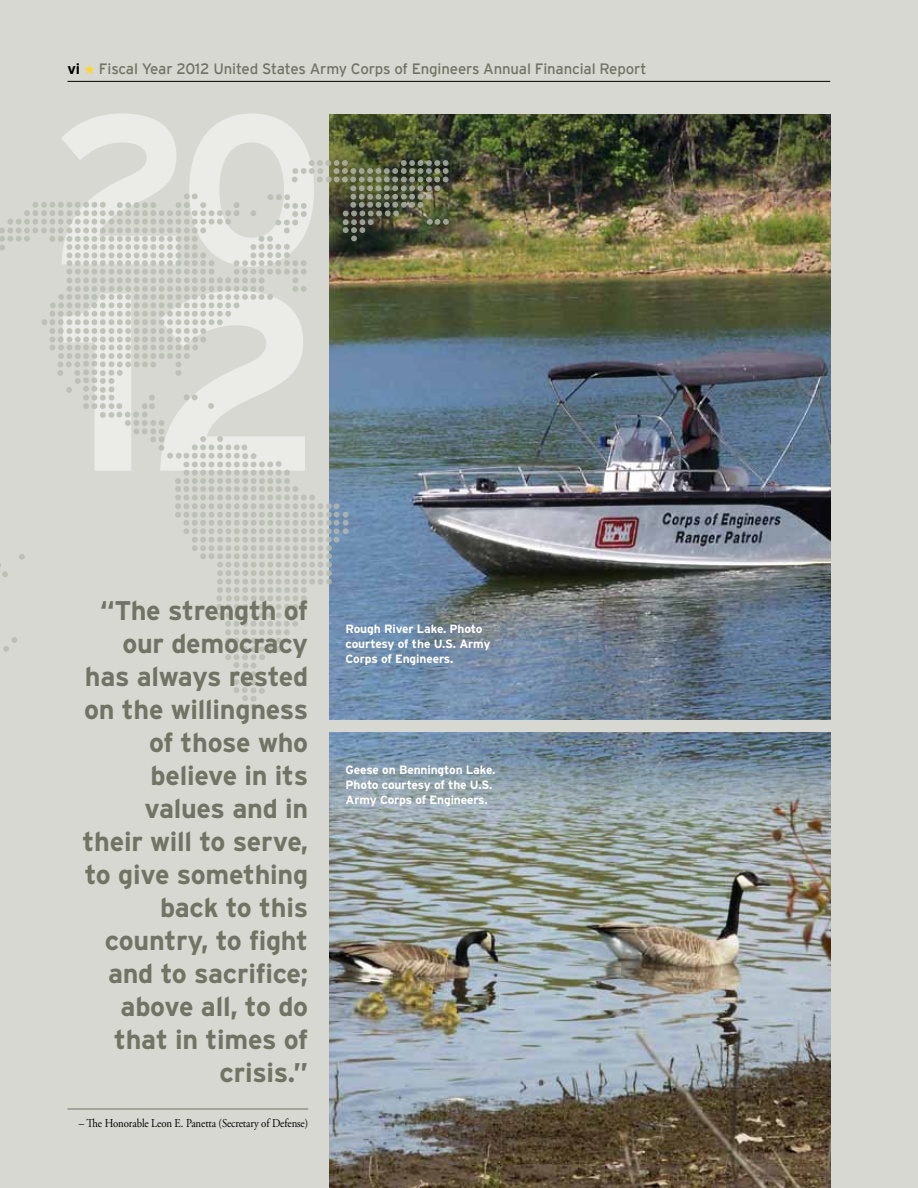
<style>
.page{position:relative;width:918px;height:1188px;background:#d7d8d2}
.page>*{position:absolute;margin:0;border:0;box-sizing:border-box;transform-origin:0 0}
.t1{font:700 27px/33px "Interstate";letter-spacing:-.01em;color:#717365;text-align:right}
.t2{font:15px "Interstate";letter-spacing:-.01em;color:#717365}
.t3{font:700 15px "Interstate";color:#000}
.t4{font:700 12px/15px "Interstate";letter-spacing:-.03em;color:#fff}
.t5{font:12px "Adobe Garamond Pro";letter-spacing:-.01em;color:#000;scale:.9 1}
</style>
<div class="page">
<hr style="left:68px;top:81px;width:762px;height:1px;background:#000">
<svg style="left:84px;top:64px;width:11px;height:10px"></svg>
<img style="left:449px;top:115px;width:381px;height:604px">
<img style="left:329px;top:815px;width:501px;height:373px">
<img style="left:329px;top:733px;width:501px;height:82px">
<svg style="left:0;top:113px;width:449px;height:606px"></svg>
<hr style="left:68px;top:1109px;width:240px;height:1px;background:#717365">
<p class="t3" style="left:68px;top:61px;width:14px">vi</p>
<p class="t2" style="left:99px;top:61px;width:549px">Fiscal Year 2012 United States Army Corps of Engineers Annual Financial Report</p>
<p class="t1" style="left:83px;top:593px;width:227px">“The strength of our democracy has always rested on the willingness of those who believe in its values and in their will to serve, to give something back to this country, to fight and to sacrifice; above all, to do that in times of crisis.”</p>
<p class="t5" style="left:79px;top:1116px;width:257px">– The Honorable Leon E. Panetta (Secretary of Defense)</p>
<p class="t4" style="left:346px;top:621px;width:146px">Rough River Lake. Photo courtesy of the U.S. Army<br>Corps of Engineers.</p>
<p class="t4" style="left:346px;top:762px;width:151px">Geese on Bennington Lake.<br>Photo courtesy of the U.S.<br>Army Corps of Engineers.</p>
</div>
